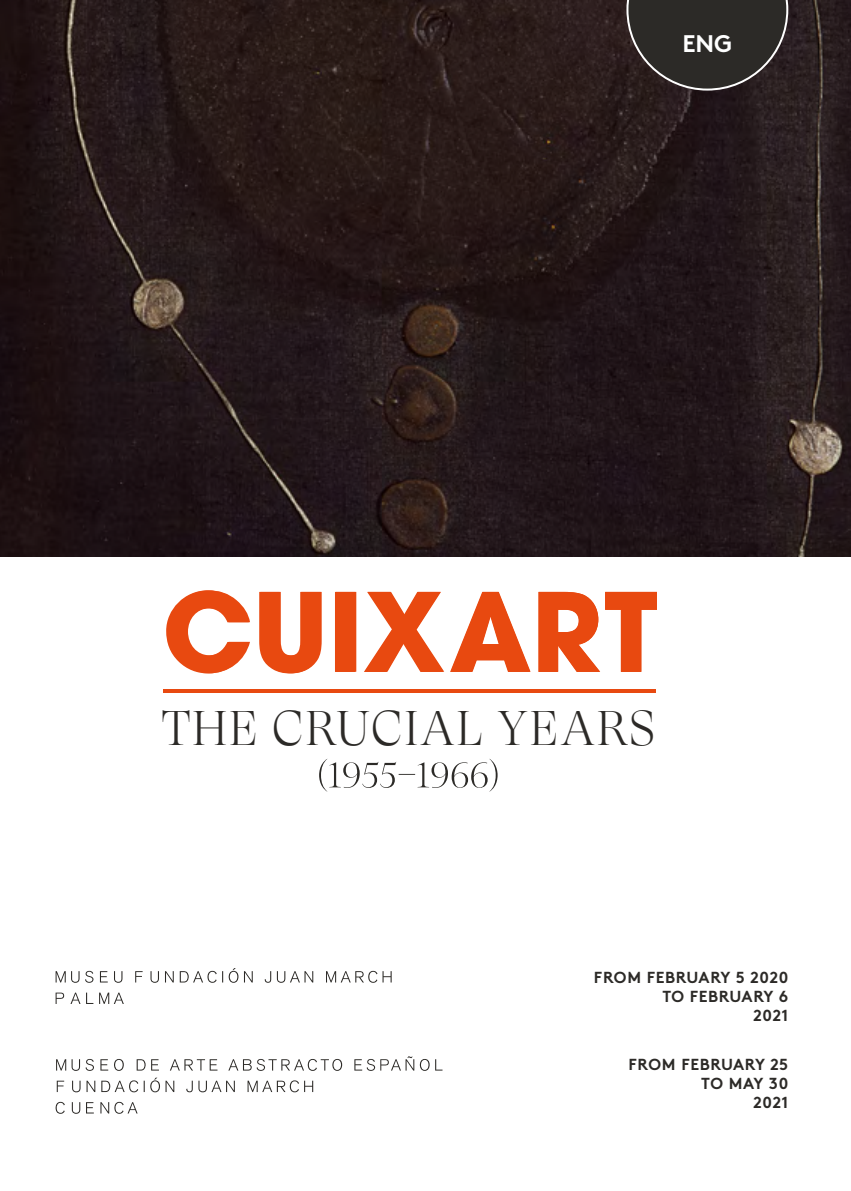
<style>
.page{position:relative;width:851px;height:1191px;background:#fff}
.page>*{position:absolute;margin:0;border:0;box-sizing:border-box;transform-origin:0 0}
.t1{font:300 48.6px "GT Super Display";letter-spacing:.035em;color:#2c2a27}
.t2{font:700 24px "Brown Pro";color:#fff}
.t3{font:700 16px/19.2px "Brown Pro";letter-spacing:.035em;color:#2c2a27;text-align:right}
</style>
<div class="page">
<img style="left:0;top:0;width:850px;height:556px">
<svg style="left:166px;top:590px;width:491px;height:83px;fill:#e84a12"></svg>
<hr style="left:164px;top:689px;width:492px;height:3px;background:#e84910">
<svg style="left:626px;top:0;width:162px;height:91px;background:#322e2c"></svg>
<svg style="left:56px;top:992px;width:68px;height:12px"></svg>
<svg style="left:56px;top:968px;width:335px;height:14px"></svg>
<svg style="left:56px;top:1101px;width:82px;height:12px"></svg>
<svg style="left:56px;top:1056px;width:386px;height:14px"></svg>
<svg style="left:57px;top:1077px;width:256px;height:15px"></svg>
<svg style="left:319px;top:758px;width:178px;height:33px"></svg>
<h2 class="t2" style="left:682px;top:24px;width:52px">ENG</h2>
<h1 class="t1" style="left:162px;top:702px;width:495px">THE CRUCIAL YEARS</h1>
<p class="t3" style="left:594px;top:966px;width:196px">FROM FEBRUARY 5 2020<br>TO FEBRUARY 6<br>2021</p>
<p class="t3" style="left:628px;top:1053px;width:161px">FROM FEBRUARY 25<br>TO MAY 30<br>2021</p>
</div>
